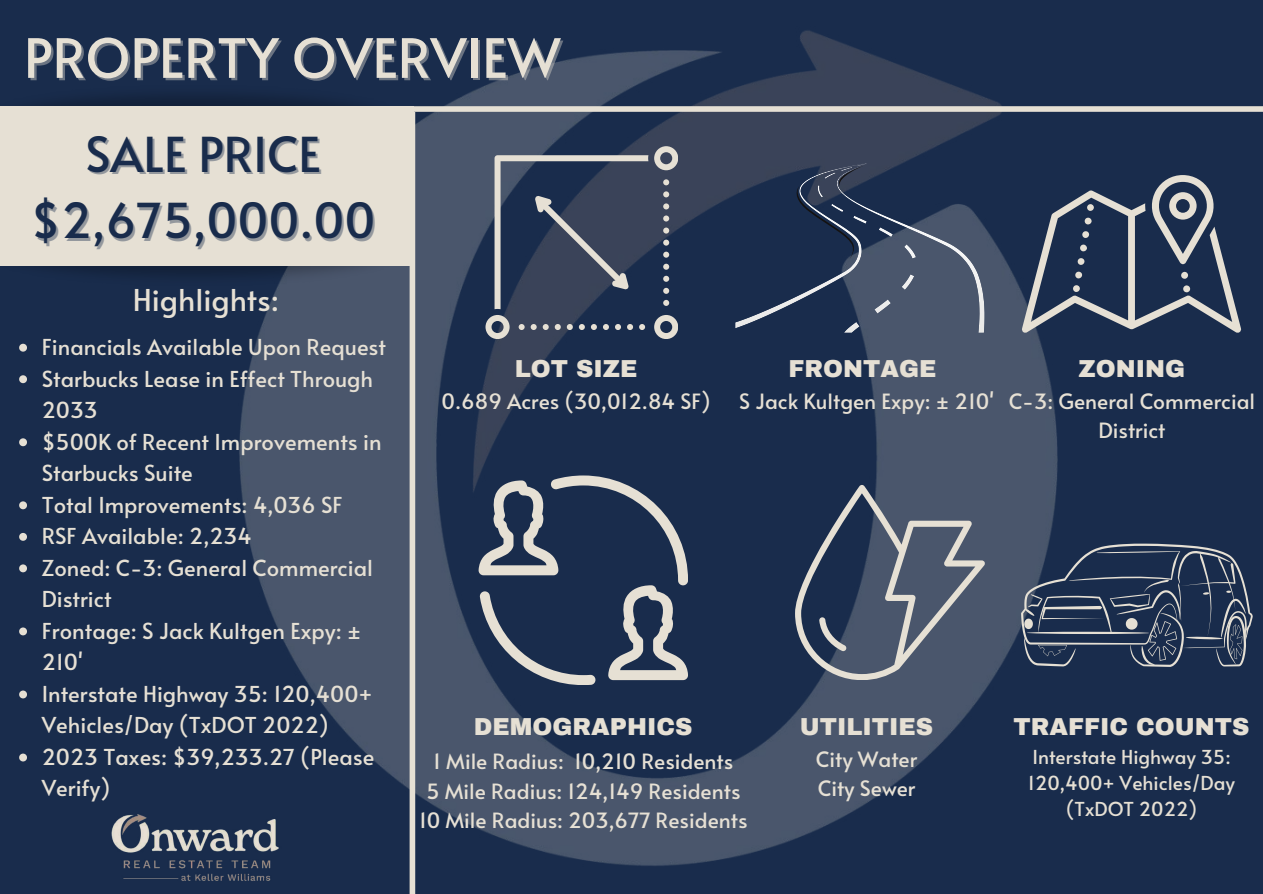
<style>
.page{position:relative;width:1263px;height:894px;background:#fff}
.page>*{position:absolute;margin:0;border:0;box-sizing:border-box;transform-origin:0 0}
.t1{font:54px "Alata";color:#e6e0d4}
.t2{font:48px/66.3px "Alata";color:#192c4c;text-align:center}
.t3{font:30px "Alata";color:#e6e0d4}
.t4{font:900 24px "Archivo";color:#e6e0d4}
.t5{font:21.9px/31.5px "Alata";color:#e6e0d4}
.t6{font:21px/29.2px "Alata";color:#e6e0d4;text-align:center}
.t7{font:19.2px/25.8px "Alata";color:#e6e0d4;text-align:center}
</style>
<div class="page">
<div style="left:0;top:0;width:1263px;height:893px;background:#192c4c"></div>
<img style="left:239px;top:30px;width:934px;height:863px">
<div style="left:410px;top:112px;width:5px;height:781px;background:#e6e0d4"></div>
<div style="left:0;top:106px;width:1263px;height:6px;background:#e6e0d4"></div>
<img style="left:111px;top:803px;width:189px;height:90px">
<svg style="left:735px;top:163px;width:250px;height:170px"></svg>
<svg style="left:795px;top:485px;width:190px;height:194px"></svg>
<svg style="left:1022px;top:175px;width:219px;height:157px"></svg>
<img style="left:0;top:224px;width:423px;height:83px">
<img style="left:43px;top:64px;width:380px;height:83px">
<div style="left:0;top:106px;width:414px;height:159px;background:#e6e0d4"></div>
<svg style="left:1021px;top:543px;width:232px;height:123px"></svg>
<svg style="left:479px;top:475px;width:209px;height:209px"></svg>
<svg style="left:663px;top:215px;width:6px;height:6px"></svg>
<svg style="left:663px;top:191px;width:6px;height:6px"></svg>
<svg style="left:663px;top:179px;width:6px;height:6px"></svg>
<svg style="left:663px;top:227px;width:6px;height:6px"></svg>
<svg style="left:663px;top:203px;width:6px;height:6px"></svg>
<svg style="left:663px;top:288px;width:6px;height:6px"></svg>
<svg style="left:663px;top:239px;width:6px;height:6px"></svg>
<svg style="left:663px;top:276px;width:6px;height:6px"></svg>
<svg style="left:663px;top:251px;width:6px;height:6px"></svg>
<svg style="left:663px;top:264px;width:6px;height:6px"></svg>
<svg style="left:663px;top:300px;width:6px;height:6px"></svg>
<svg style="left:519px;top:324px;width:6px;height:6px"></svg>
<svg style="left:615px;top:324px;width:6px;height:6px"></svg>
<svg style="left:579px;top:324px;width:6px;height:6px"></svg>
<svg style="left:591px;top:324px;width:6px;height:6px"></svg>
<svg style="left:639px;top:324px;width:6px;height:6px"></svg>
<svg style="left:627px;top:324px;width:6px;height:6px"></svg>
<svg style="left:603px;top:324px;width:6px;height:6px"></svg>
<svg style="left:543px;top:324px;width:6px;height:6px"></svg>
<svg style="left:567px;top:324px;width:6px;height:6px"></svg>
<svg style="left:531px;top:324px;width:6px;height:6px"></svg>
<svg style="left:555px;top:324px;width:6px;height:6px"></svg>
<svg style="left:485px;top:315px;width:25px;height:23px"></svg>
<svg style="left:494px;top:155px;width:154px;height:154px"></svg>
<svg style="left:654px;top:146px;width:24px;height:24px"></svg>
<svg style="left:654px;top:315px;width:24px;height:23px"></svg>
<svg style="left:19px;top:343px;width:8px;height:8px"></svg>
<svg style="left:19px;top:375px;width:8px;height:8px"></svg>
<svg style="left:19px;top:438px;width:8px;height:8px"></svg>
<svg style="left:19px;top:501px;width:8px;height:8px"></svg>
<svg style="left:19px;top:532px;width:8px;height:8px"></svg>
<svg style="left:19px;top:564px;width:8px;height:8px"></svg>
<svg style="left:19px;top:627px;width:8px;height:8px"></svg>
<svg style="left:19px;top:690px;width:8px;height:8px"></svg>
<svg style="left:19px;top:753px;width:8px;height:8px"></svg>
<h1 class="t1" style="left:24px;top:18px;width:538px">PROPERTY OVERVIEW</h1>
<h2 class="t2" style="left:31px;top:119px;width:346px">SALE PRICE $2,675,000.00</h2>
<h3 class="t3" style="left:133px;top:277px;width:148px">Highlights:</h3>
<p class="t5" style="left:42px;top:330px;width:346px">Financials Available Upon Request<br>Starbucks Lease in Effect Through<br>2033<br>$500K of Recent Improvements in<br>Starbucks Suite<br>Total Improvements: 4,036 SF<br>RSF Available: 2,234<br>Zoned: C-3: General Commercial<br>District<br>Frontage: S Jack Kultgen Expy: ±<br>210'<br>Interstate Highway 35: 120,400+<br>Vehicles/Day (TxDOT 2022)<br>2023 Taxes: $39,233.27 (Please<br>Verify)</p>
<p class="t4" style="left:515px;top:356px;width:124px">LOT SIZE</p>
<p class="t6" style="left:442px;top:385px;width:271px">0.689 Acres (30,012.84 SF)</p>
<p class="t4" style="left:789px;top:356px;width:149px">FRONTAGE</p>
<p class="t6" style="left:739px;top:385px;width:256px">S Jack Kultgen Expy: ± 210'</p>
<p class="t4" style="left:1079px;top:356px;width:108px">ZONING</p>
<p class="t6" style="left:1009px;top:385px;width:248px">C-3: General Commercial<br>District</p>
<p class="t4" style="left:474px;top:713px;width:220px">DEMOGRAPHICS</p>
<p class="t4" style="left:800px;top:713px;width:135px">UTILITIES</p>
<p class="t6" style="left:816px;top:743px;width:103px;text-align:left">City Water<br>City Sewer</p>
<p class="t6" style="left:419px;top:745px;width:330px">1 Mile Radius: 10,210 Residents<br>5 Mile Radius: 124,149 Residents<br>10 Mile Radius: 203,677 Residents</p>
<p class="t4" style="left:1013px;top:713px;width:237px">TRAFFIC COUNTS</p>
<p class="t7" style="left:1028px;top:743px;width:209px">Interstate Highway 35:<br>120,400+ Vehicles/Day (TxDOT 2022)</p>
</div>
